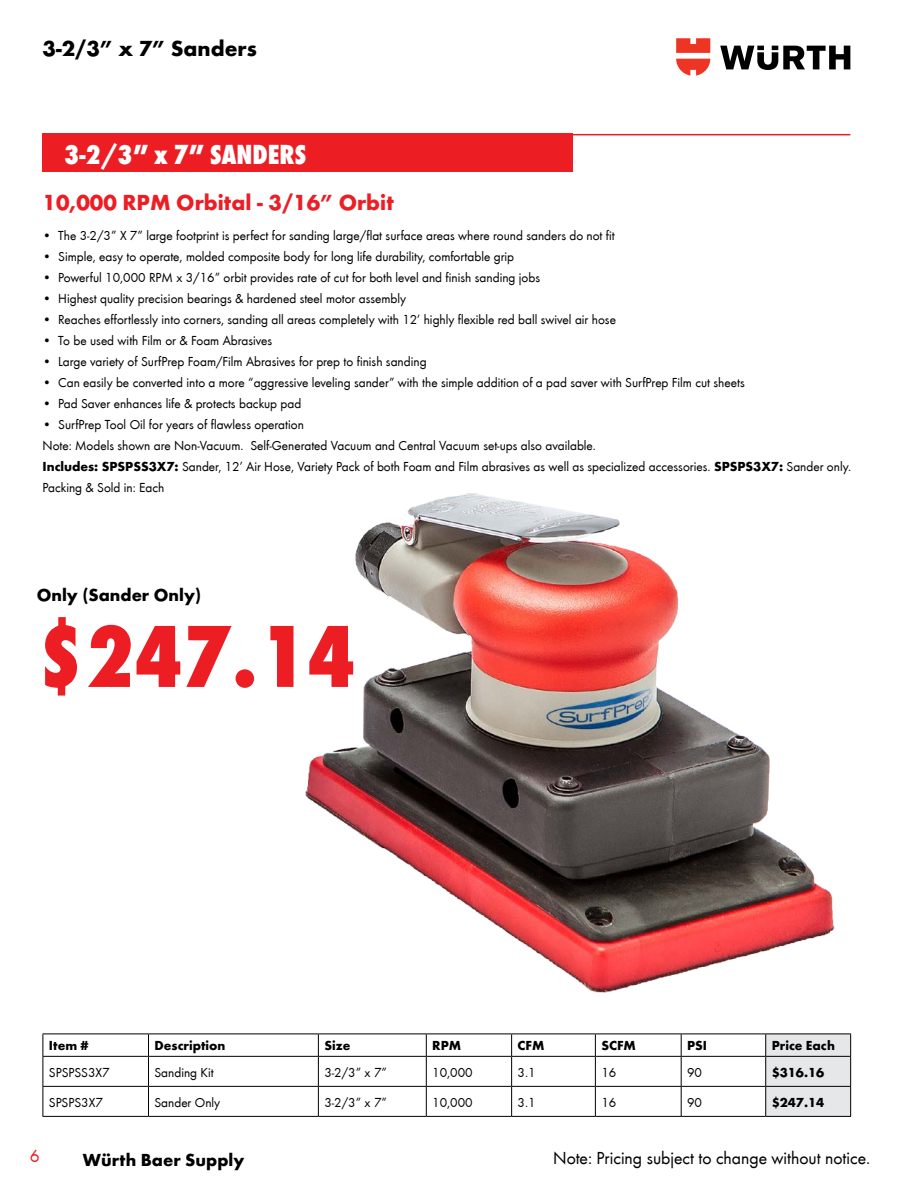
<style>
.page{position:relative;width:918px;height:1188px;background:#fff}
.page>*{position:absolute;margin:0;border:0;box-sizing:border-box;transform-origin:0 0}
.t1{font:800 condensed 91.5px "Wuerth";color:#ed1d24}
.t2{font:800 condensed 28.5px "Wuerth";color:#fff}
.t3{font:700 22.5px "Wuerth";color:#ed1d24}
.t4{font:700 22.5px "Wuerth";color:#000}
.t5{font:18px "Wuerth";color:#000}
.t6{font:700 18px "Wuerth";color:#000}
.t7{font:18px "Wuerth";color:#ed1d24}
.t8{font:13.5px/21px "Wuerth";color:#000}
.t9{font:700 13.5px "Wuerth";color:#000}
.s1{font-weight:700}
</style>
<div class="page">
<svg style="left:720px;top:46px;width:130px;height:24px"></svg>
<svg style="left:676px;top:38px;width:34px;height:38px"></svg>
<hr style="left:43px;top:1034px;width:106px;height:1px;background:#000">
<hr style="left:148px;top:1034px;width:170px;height:1px;background:#000">
<hr style="left:318px;top:1034px;width:108px;height:1px;background:#000">
<hr style="left:426px;top:1034px;width:86px;height:1px;background:#000">
<hr style="left:512px;top:1034px;width:83px;height:1px;background:#000">
<hr style="left:595px;top:1034px;width:86px;height:1px;background:#000">
<hr style="left:681px;top:1034px;width:85px;height:1px;background:#000">
<hr style="left:43px;top:1056px;width:106px;height:1px;background:#000">
<hr style="left:148px;top:1056px;width:170px;height:1px;background:#000">
<hr style="left:318px;top:1056px;width:108px;height:1px;background:#000">
<hr style="left:426px;top:1056px;width:86px;height:1px;background:#000">
<hr style="left:512px;top:1056px;width:83px;height:1px;background:#000">
<hr style="left:595px;top:1056px;width:86px;height:1px;background:#000">
<hr style="left:681px;top:1056px;width:85px;height:1px;background:#000">
<hr style="left:43px;top:1086px;width:106px;height:1px;background:#000">
<svg style="left:43px;top:1034px;width:1px;height:82px"></svg>
<hr style="left:148px;top:1086px;width:170px;height:1px;background:#000">
<svg style="left:148px;top:1034px;width:1px;height:82px"></svg>
<hr style="left:318px;top:1086px;width:108px;height:1px;background:#000">
<svg style="left:318px;top:1034px;width:1px;height:82px"></svg>
<hr style="left:426px;top:1086px;width:86px;height:1px;background:#000">
<svg style="left:426px;top:1034px;width:1px;height:82px"></svg>
<hr style="left:512px;top:1086px;width:83px;height:1px;background:#000">
<svg style="left:511px;top:1034px;width:1px;height:82px"></svg>
<hr style="left:595px;top:1086px;width:86px;height:1px;background:#000">
<svg style="left:595px;top:1034px;width:1px;height:82px"></svg>
<hr style="left:681px;top:1086px;width:85px;height:1px;background:#000">
<svg style="left:681px;top:1034px;width:1px;height:82px"></svg>
<svg style="left:765px;top:1034px;width:86px;height:82px;background:#dadbdc"></svg>
<hr style="left:43px;top:1116px;width:106px;height:1px;background:#000">
<hr style="left:148px;top:1116px;width:170px;height:1px;background:#000">
<hr style="left:318px;top:1116px;width:108px;height:1px;background:#000">
<hr style="left:426px;top:1116px;width:86px;height:1px;background:#000">
<hr style="left:512px;top:1116px;width:83px;height:1px;background:#000">
<hr style="left:595px;top:1116px;width:86px;height:1px;background:#000">
<hr style="left:681px;top:1116px;width:85px;height:1px;background:#000">
<hr style="left:766px;top:1116px;width:85px;height:1px;background:#000">
<div style="left:43px;top:134px;width:530px;height:38px;background:#ed1d24"></div>
<hr style="left:436px;top:134px;width:414px;height:1px;background:#ed1d24">
<img style="left:305px;top:493px;width:530px;height:500px">
<h3 class="t4" style="left:43px;top:32px;width:216px">3-2/3” x 7” Sanders</h3>
<h2 class="t2" style="left:64px;top:135px;width:244px">3-2/3” x 7” SANDERS</h2>
<h3 class="t3" style="left:43px;top:186px;width:353px">10,000 RPM Orbital - 3/16” Orbit</h3>
<p class="t8" style="left:43px;top:224px;width:574px">• The 3-2/3” X 7” large footprint is perfect for sanding large/flat surface areas where round sanders do not fit</p>
<p class="t8" style="left:43px;top:245px;width:473px">• Simple, easy to operate, molded composite body for long life durability, comfortable grip</p>
<p class="t8" style="left:43px;top:266px;width:499px">• Powerful 10,000 RPM x 3/16” orbit provides rate of cut for both level and finish sanding jobs</p>
<p class="t8" style="left:43px;top:287px;width:365px">• Highest quality precision bearings &amp; hardened steel motor assembly</p>
<p class="t8" style="left:43px;top:308px;width:575px">• Reaches effortlessly into corners, sanding all areas completely with 12’ highly flexible red ball swivel air hose</p>
<p class="t8" style="left:43px;top:329px;width:231px">• To be used with Film or &amp; Foam Abrasives</p>
<p class="t8" style="left:43px;top:350px;width:386px">• Large variety of SurfPrep Foam/Film Abrasives for prep to finish sanding</p>
<p class="t8" style="left:43px;top:371px;width:704px">• Can easily be converted into a more “aggressive leveling sander” with the simple addition of a pad saver with SurfPrep Film cut sheets</p>
<p class="t8" style="left:43px;top:392px;width:260px">• Pad Saver enhances life &amp; protects backup pad</p>
<p class="t8" style="left:43px;top:413px;width:810px">• SurfPrep Tool Oil for years of flawless operation<br>Note: Models shown are Non-Vacuum. Self-Generated Vacuum and Central Vacuum set-ups also available.<br><span class="s1">Includes: SPSPSS3X7:</span> Sander, 12’ Air Hose, Variety Pack of both Foam and Film abrasives as well as specialized accessories. <span class="s1">SPSPS3X7:</span> Sander only.<br>Packing &amp; Sold in: Each</p>
<h3 class="t6" style="left:37px;top:582px;width:166px">Only (Sander Only)</h3>
<h1 class="t1" style="left:37px;top:592px;width:320px">$247.14</h1>
<p class="t9" style="left:49px;top:1036px;width:41px">Item #</p>
<p class="t9" style="left:155px;top:1036px;width:73px">Description</p>
<p class="t9" style="left:324px;top:1036px;width:28px">Size</p>
<p class="t9" style="left:432px;top:1036px;width:30px">RPM</p>
<p class="t9" style="left:518px;top:1036px;width:28px">CFM</p>
<p class="t9" style="left:601px;top:1036px;width:36px">SCFM</p>
<p class="t9" style="left:687px;top:1036px;width:22px">PSI</p>
<p class="t9" style="left:772px;top:1036px;width:65px">Price Each</p>
<p class="t8" style="left:49px;top:1061px;width:62px">SPSPSS3X7</p>
<p class="t8" style="left:154px;top:1061px;width:61px">Sanding Kit</p>
<p class="t8" style="left:324px;top:1061px;width:64px">3-2/3” x 7”</p>
<p class="t8" style="left:432px;top:1061px;width:42px">10,000</p>
<p class="t8" style="left:518px;top:1061px;width:19px">3.1</p>
<p class="t8" style="left:601px;top:1061px;width:16px">16</p>
<p class="t8" style="left:687px;top:1061px;width:16px">90</p>
<p class="t9" style="left:772px;top:1062px;width:54px">$316.16</p>
<p class="t8" style="left:49px;top:1091px;width:55px">SPSPS3X7</p>
<p class="t8" style="left:154px;top:1091px;width:67px">Sander Only</p>
<p class="t8" style="left:324px;top:1091px;width:64px">3-2/3” x 7”</p>
<p class="t8" style="left:432px;top:1091px;width:42px">10,000</p>
<p class="t8" style="left:518px;top:1091px;width:19px">3.1</p>
<p class="t8" style="left:601px;top:1091px;width:16px">16</p>
<p class="t8" style="left:687px;top:1091px;width:16px">90</p>
<p class="t9" style="left:772px;top:1092px;width:54px">$247.14</p>
<h3 class="t7" style="left:30px;top:1144px;width:11px">6</h3>
<h3 class="t6" style="left:83px;top:1146px;width:163px">Würth Baer Supply</h3>
<h3 class="t5" style="left:553px;top:1146px;width:319px">Note: Pricing subject to change without notice.</h3>
</div>
